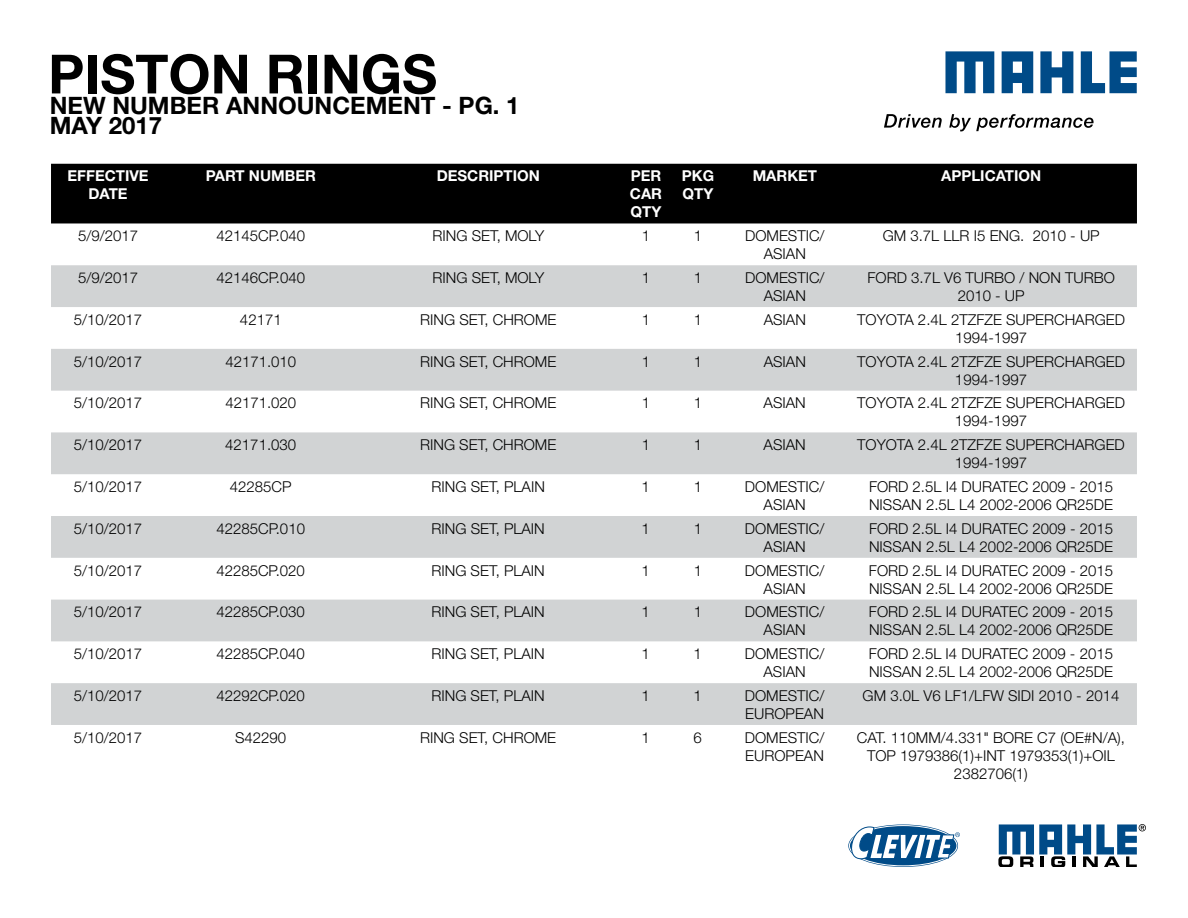
<style>
.page{position:relative;width:1188px;height:918px;background:#fff}
.page>*{position:absolute;margin:0;border:0;box-sizing:border-box;transform-origin:0 0}
.t1{font:700 54.15px "Helvetica Neue";color:#000}
.t2{font:700 24px/20.2px "Helvetica Neue";color:#000}
.t3{font:300 15px/18px "Helvetica Neue";color:#000;text-align:center}
.t4{font:700 15px/18px "Helvetica Neue";color:#fff;text-align:center}
</style>
<div class="page">
<svg style="left:884px;top:114px;width:58px;height:14px"></svg>
<svg style="left:949px;top:114px;width:145px;height:17px"></svg>
<svg style="left:945px;top:51px;width:49px;height:42px"></svg>
<svg style="left:1040px;top:51px;width:33px;height:42px"></svg>
<svg style="left:1081px;top:51px;width:56px;height:42px"></svg>
<svg style="left:1002px;top:51px;width:31px;height:42px"></svg>
<div style="left:848px;top:824px;width:110px;height:43px;border:2px solid #004b88;border-radius:50%"></div>
<svg style="left:849px;top:826px;width:108px;height:40px"></svg>
<div style="left:849px;top:825px;width:108px;height:41px;border:1px solid #fff;border-radius:50%"></div>
<svg style="left:851px;top:826px;width:109px;height:33px"></svg>
<svg style="left:998px;top:824px;width:148px;height:43px"></svg>
<div style="left:51px;top:164px;width:1086px;height:59px;background:#000"></div>
<svg style="left:51px;top:265px;width:1086px;height:460px;fill:#d1d3d4"></svg>
<h1 class="t1" style="left:48px;top:41px;width:391px">PISTON RINGS</h1>
<h2 class="t2" style="left:50px;top:95px;width:471px">NEW NUMBER ANNOUNCEMENT - PG. 1<br>MAY 2017</h2>
<p class="t4" style="left:68px;top:167px;width:83px">EFFECTIVE<br>DATE</p>
<p class="t4" style="left:206px;top:167px;width:112px">PART NUMBER</p>
<p class="t4" style="left:437px;top:167px;width:103px">DESCRIPTION</p>
<p class="t4" style="left:630px;top:167px;width:34px;text-align:justify">PER CA R QTY</p>
<p class="t4" style="left:682px;top:167px;width:34px;text-align:left">PKG<br>QTY</p>
<p class="t4" style="left:753px;top:167px;width:66px">MARKET</p>
<p class="t4" style="left:941px;top:167px;width:100px">APPLICATION</p>
<p class="t3" style="left:78px;top:227px;width:62px">5/9/2017</p>
<p class="t3" style="left:217px;top:227px;width:90px">42145CP.040</p>
<p class="t3" style="left:433px;top:227px;width:113px">RING SET, MOLY</p>
<p class="t3" style="left:642px;top:227px;width:10px">1</p>
<p class="t3" style="left:694px;top:227px;width:10px">1</p>
<p class="t3" style="left:745px;top:227px;width:81px">DOMESTIC/<br>ASIAN</p>
<p class="t3" style="left:883px;top:227px;width:217px">GM 3.7L LLR I5 ENG. 2010 - UP</p>
<p class="t3" style="left:78px;top:268px;width:62px">5/9/2017</p>
<p class="t3" style="left:217px;top:268px;width:90px">42146CP.040</p>
<p class="t3" style="left:432px;top:268px;width:113px">RING SET, MOLY</p>
<p class="t3" style="left:642px;top:268px;width:10px">1</p>
<p class="t3" style="left:694px;top:268px;width:10px">1</p>
<p class="t3" style="left:745px;top:268px;width:81px">DOMESTIC/<br>ASIAN</p>
<p class="t3" style="left:868px;top:268px;width:20px">FORD</p>
<p class="t3" style="left:958px;top:268px;width:156px;text-align:left;text-indent:-47px">3.7L V6 TURBO / NON TURBO<br>2010 - UP</p>
<p class="t3" style="left:74px;top:310px;width:70px">5/10/2017</p>
<p class="t3" style="left:240px;top:310px;width:43px">42171</p>
<p class="t3" style="left:420px;top:310px;width:138px">RING SET, CHROME</p>
<p class="t3" style="left:642px;top:310px;width:10px">1</p>
<p class="t3" style="left:694px;top:310px;width:10px">1</p>
<p class="t3" style="left:764px;top:310px;width:44px">ASIAN</p>
<p class="t3" style="left:857px;top:310px;width:19px">TOYOTA</p>
<p class="t3" style="left:918px;top:310px;width:111px;text-align:right">2.4L 2TZFZE SUPERCHARGED<br>1994-1997</p>
<p class="t3" style="left:74px;top:352px;width:70px">5/10/2017</p>
<p class="t3" style="left:225px;top:352px;width:72px">42171.010</p>
<p class="t3" style="left:420px;top:352px;width:138px">RING SET, CHROME</p>
<p class="t3" style="left:642px;top:352px;width:10px">1</p>
<p class="t3" style="left:694px;top:352px;width:10px">1</p>
<p class="t3" style="left:764px;top:352px;width:44px">ASIAN</p>
<p class="t3" style="left:857px;top:352px;width:19px">TOYOTA</p>
<p class="t3" style="left:918px;top:352px;width:111px;text-align:right">2.4L 2TZFZE SUPERCHARGED<br>1994-1997</p>
<p class="t3" style="left:74px;top:394px;width:70px">5/10/2017</p>
<p class="t3" style="left:225px;top:394px;width:72px">42171.020</p>
<p class="t3" style="left:420px;top:394px;width:138px">RING SET, CHROME</p>
<p class="t3" style="left:642px;top:394px;width:10px">1</p>
<p class="t3" style="left:694px;top:394px;width:10px">1</p>
<p class="t3" style="left:764px;top:394px;width:44px">ASIAN</p>
<p class="t3" style="left:857px;top:394px;width:19px">TOYOTA</p>
<p class="t3" style="left:918px;top:394px;width:111px;text-align:right">2.4L 2TZFZE SUPERCHARGED<br>1994-1997</p>
<p class="t3" style="left:74px;top:436px;width:70px">5/10/2017</p>
<p class="t3" style="left:225px;top:436px;width:72px">42171.030</p>
<p class="t3" style="left:420px;top:436px;width:138px">RING SET, CHROME</p>
<p class="t3" style="left:642px;top:436px;width:10px">1</p>
<p class="t3" style="left:694px;top:436px;width:10px">1</p>
<p class="t3" style="left:764px;top:436px;width:44px">ASIAN</p>
<p class="t3" style="left:857px;top:436px;width:19px">TOYOTA</p>
<p class="t3" style="left:918px;top:436px;width:111px;text-align:right">2.4L 2TZFZE SUPERCHARGED<br>1994-1997</p>
<p class="t3" style="left:74px;top:477px;width:70px">5/10/2017</p>
<p class="t3" style="left:230px;top:477px;width:63px">42285CP</p>
<p class="t3" style="left:432px;top:477px;width:115px">RING SET, PLAIN</p>
<p class="t3" style="left:642px;top:477px;width:10px">1</p>
<p class="t3" style="left:694px;top:477px;width:10px">1</p>
<p class="t3" style="left:745px;top:477px;width:81px">DOMESTIC/<br>ASIAN</p>
<p class="t3" style="left:869px;top:477px;width:20px">FORD</p>
<p class="t3" style="left:913px;top:477px;width:70px">2.5L I4 DURATEC</p>
<p class="t3" style="left:1033px;top:477px;width:82px">2009 - 2015</p>
<p class="t3" style="left:869px;top:495px;width:20px">NISSAN</p>
<p class="t3" style="left:926px;top:495px;width:189px">2.5L L4 2002-2006 QR25DE</p>
<p class="t3" style="left:74px;top:519px;width:70px">5/10/2017</p>
<p class="t3" style="left:216px;top:519px;width:90px">42285CP.010</p>
<p class="t3" style="left:431px;top:519px;width:115px">RING SET, PLAIN</p>
<p class="t3" style="left:642px;top:519px;width:10px">1</p>
<p class="t3" style="left:694px;top:519px;width:10px">1</p>
<p class="t3" style="left:745px;top:519px;width:81px">DOMESTIC/<br>ASIAN</p>
<p class="t3" style="left:869px;top:519px;width:20px">FORD</p>
<p class="t3" style="left:913px;top:519px;width:70px">2.5L I4 DURATEC</p>
<p class="t3" style="left:1032px;top:519px;width:82px">2009 - 2015</p>
<p class="t3" style="left:869px;top:537px;width:20px">NISSAN</p>
<p class="t3" style="left:926px;top:537px;width:189px">2.5L L4 2002-2006 QR25DE</p>
<p class="t3" style="left:74px;top:561px;width:70px">5/10/2017</p>
<p class="t3" style="left:216px;top:561px;width:90px">42285CP.020</p>
<p class="t3" style="left:431px;top:561px;width:115px">RING SET, PLAIN</p>
<p class="t3" style="left:642px;top:561px;width:10px">1</p>
<p class="t3" style="left:694px;top:561px;width:10px">1</p>
<p class="t3" style="left:745px;top:561px;width:81px">DOMESTIC/<br>ASIAN</p>
<p class="t3" style="left:869px;top:561px;width:20px">FORD</p>
<p class="t3" style="left:913px;top:561px;width:70px">2.5L I4 DURATEC</p>
<p class="t3" style="left:1032px;top:561px;width:82px">2009 - 2015</p>
<p class="t3" style="left:869px;top:579px;width:20px">NISSAN</p>
<p class="t3" style="left:926px;top:579px;width:189px">2.5L L4 2002-2006 QR25DE</p>
<p class="t3" style="left:74px;top:603px;width:70px">5/10/2017</p>
<p class="t3" style="left:216px;top:603px;width:90px">42285CP.030</p>
<p class="t3" style="left:431px;top:603px;width:115px">RING SET, PLAIN</p>
<p class="t3" style="left:642px;top:603px;width:10px">1</p>
<p class="t3" style="left:694px;top:603px;width:10px">1</p>
<p class="t3" style="left:745px;top:603px;width:81px">DOMESTIC/<br>ASIAN</p>
<p class="t3" style="left:869px;top:603px;width:20px">FORD</p>
<p class="t3" style="left:913px;top:603px;width:70px">2.5L I4 DURATEC</p>
<p class="t3" style="left:1032px;top:603px;width:82px">2009 - 2015</p>
<p class="t3" style="left:869px;top:621px;width:20px">NISSAN</p>
<p class="t3" style="left:926px;top:621px;width:189px">2.5L L4 2002-2006 QR25DE</p>
<p class="t3" style="left:74px;top:645px;width:70px">5/10/2017</p>
<p class="t3" style="left:216px;top:645px;width:90px">42285CP.040</p>
<p class="t3" style="left:431px;top:645px;width:115px">RING SET, PLAIN</p>
<p class="t3" style="left:642px;top:645px;width:10px">1</p>
<p class="t3" style="left:694px;top:645px;width:10px">1</p>
<p class="t3" style="left:745px;top:645px;width:81px">DOMESTIC/<br>ASIAN</p>
<p class="t3" style="left:869px;top:645px;width:20px">FORD</p>
<p class="t3" style="left:913px;top:645px;width:70px">2.5L I4 DURATEC</p>
<p class="t3" style="left:1032px;top:645px;width:82px">2009 - 2015</p>
<p class="t3" style="left:869px;top:663px;width:20px">NISSAN</p>
<p class="t3" style="left:926px;top:663px;width:189px">2.5L L4 2002-2006 QR25DE</p>
<p class="t3" style="left:74px;top:686px;width:70px">5/10/2017</p>
<p class="t3" style="left:216px;top:686px;width:90px">42292CP.020</p>
<p class="t3" style="left:431px;top:686px;width:115px">RING SET, PLAIN</p>
<p class="t3" style="left:642px;top:686px;width:10px">1</p>
<p class="t3" style="left:694px;top:686px;width:10px">1</p>
<p class="t3" style="left:745px;top:686px;width:81px;text-align:left">DOMESTIC/<br>EUROPEAN</p>
<p class="t3" style="left:863px;top:686px;width:258px">GM 3.0L V6 LF1/LFW SIDI 2010 - 2014</p>
<p class="t3" style="left:74px;top:728px;width:70px">5/10/2017</p>
<p class="t3" style="left:235px;top:728px;width:53px">S42290</p>
<p class="t3" style="left:420px;top:728px;width:138px">RING SET, CHROME</p>
<p class="t3" style="left:642px;top:728px;width:10px">1</p>
<p class="t3" style="left:694px;top:728px;width:10px">6</p>
<p class="t3" style="left:745px;top:728px;width:81px;text-align:left">DOMESTIC/<br>EUROPEAN</p>
<p class="t3" style="left:857px;top:728px;width:147px">CAT. 110MM/4.331" BORE</p>
<p class="t3" style="left:1037px;top:728px;width:89px">C7 (OE#N/A),</p>
<p class="t3" style="left:867px;top:746px;width:243px">TOP 1979386(1)+INT 1979353(1)+OIL</p>
<p class="t3" style="left:954px;top:764px;width:75px">2382706(1)</p>
</div>
